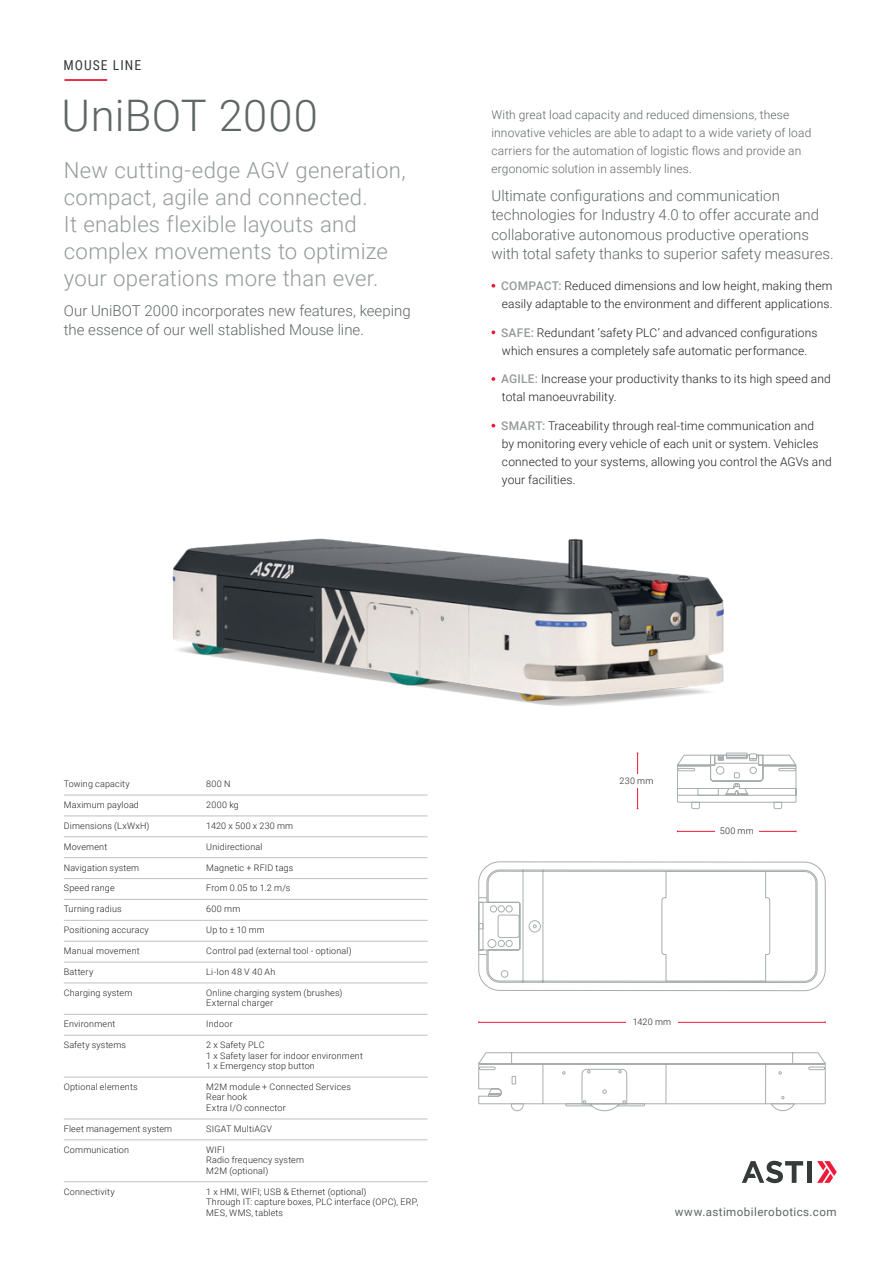
<style>
.page{position:relative;width:893px;height:1263px;background:#fff}
.page>*{position:absolute;margin:0;border:0;box-sizing:border-box;transform-origin:0 0}
.t1{font:300 43.5px "Roboto";letter-spacing:.01em;color:#5f6663}
.t2{font:300 22.2px/27px "Roboto";letter-spacing:.01em;color:#969b9a}
.t3{font:300 15px/19.5px "Roboto";color:#5f6663}
.t4{font:13.65px "Roboto Condensed";letter-spacing:.075em;color:#353b39}
.t5{font:300 12px/18px "Roboto";letter-spacing:.01em;color:#231f20}
.t6{font:300 12px/18px "Roboto";letter-spacing:.01em;color:#5f6663}
.t7{font:11.55px "Roboto";letter-spacing:.04em;color:#5f6663}
.t8{font:300 9px/10.5px "Roboto";letter-spacing:.02em;color:#231f20}
.s1{font-weight:500;color:#969b9a}
</style>
<div class="page">
<svg style="left:817px;top:1161px;width:20px;height:22px"></svg>
<div style="left:807px;top:1161px;width:5px;height:22px;background:#353b39"></div>
<svg style="left:742px;top:1161px;width:61px;height:22px"></svg>
<svg style="left:491px;top:284px;width:4px;height:4px"></svg>
<svg style="left:491px;top:330px;width:4px;height:4px"></svg>
<svg style="left:491px;top:377px;width:4px;height:4px"></svg>
<svg style="left:491px;top:424px;width:4px;height:3px"></svg>
<hr style="left:65px;top:79px;width:42px;height:2px;background:#ed1a3a">
<img style="left:172px;top:538px;width:552px;height:168px">
<hr style="left:479px;top:1022px;width:346px;height:1px;background:#ed1a3a">
<div style="left:626px;top:1013px;width:51px;height:17px;background:#fff"></div>
<hr style="left:677px;top:831px;width:119px;height:1px;background:#ed1a3a">
<div style="left:715px;top:823px;width:43px;height:14px;background:#fff"></div>
<hr style="left:637px;top:753px;width:1px;height:56px;background:#ed1a3a">
<div style="left:617px;top:774px;width:39px;height:14px;background:#fff"></div>
<div style="left:479px;top:862px;width:346px;height:129px;border:1px solid #a8aead;border-radius:21px"></div>
<svg style="left:478px;top:870px;width:339px;height:113px"></svg>
<svg style="left:677px;top:753px;width:120px;height:56px"></svg>
<svg style="left:478px;top:1052px;width:348px;height:59px"></svg>
<hr style="left:64px;top:795px;width:364px;height:1px;background:#bcc1c1">
<hr style="left:64px;top:816px;width:364px;height:1px;background:#bcc1c1">
<hr style="left:64px;top:836px;width:364px;height:1px;background:#bcc1c1">
<hr style="left:64px;top:857px;width:364px;height:1px;background:#bcc1c1">
<hr style="left:64px;top:878px;width:364px;height:1px;background:#bcc1c1">
<hr style="left:64px;top:899px;width:364px;height:1px;background:#bcc1c1">
<hr style="left:64px;top:920px;width:364px;height:1px;background:#bcc1c1">
<hr style="left:64px;top:941px;width:364px;height:1px;background:#bcc1c1">
<hr style="left:64px;top:962px;width:364px;height:1px;background:#bcc1c1">
<hr style="left:64px;top:983px;width:364px;height:1px;background:#bcc1c1">
<hr style="left:64px;top:1014px;width:364px;height:1px;background:#bcc1c1">
<hr style="left:64px;top:1035px;width:364px;height:1px;background:#bcc1c1">
<hr style="left:64px;top:1077px;width:364px;height:1px;background:#bcc1c1">
<hr style="left:64px;top:1119px;width:364px;height:1px;background:#bcc1c1">
<hr style="left:64px;top:1139px;width:364px;height:1px;background:#bcc1c1">
<hr style="left:64px;top:1181px;width:364px;height:1px;background:#bcc1c1">
<h3 class="t4" style="left:63px;top:55px;width:79px">MOUSE LINE</h3>
<h1 class="t1" style="left:62px;top:85px;width:258px">UniBOT 2000</h1>
<h2 class="t2" style="left:64px;top:155px;width:343px">New cutting-edge AGV generation, compact, agile and connected.<br>It enables flexible layouts and complex movements to optimize your operations more than ever.</h2>
<h3 class="t3" style="left:64px;top:300px;width:348px">Our UniBOT 2000 incorporates new features, keeping the essence of our well stablished Mouse line.</h3>
<h3 class="t6" style="left:491px;top:105px;width:321px">With great load capacity and reduced dimensions, these innovative vehicles are able to adapt to a wide variety of load carriers for the automation of logistic flows and provide an ergonomic solution in assembly lines.</h3>
<h3 class="t3" style="left:491px;top:185px;width:344px">Ultimate configurations and communication technologies for Industry 4.0 to offer accurate and collaborative autonomous productive operations with total safety thanks to superior safety measures.</h3>
<h3 class="t5" style="left:501px;top:276px;width:333px"><span class="s1">COMPACT:</span> Reduced dimensions and low height, making them easily adaptable to the environment and different applications.</h3>
<h3 class="t5" style="left:501px;top:323px;width:318px"><span class="s1">SAFE:</span> Redundant ‘safety PLC’ and advanced configurations which ensures a completely safe automatic performance.</h3>
<h3 class="t5" style="left:501px;top:369px;width:331px"><span class="s1">AGILE:</span> Increase your productivity thanks to its high speed and total manoeuvrability.</h3>
<h3 class="t5" style="left:501px;top:416px;width:332px"><span class="s1">SMART:</span> Traceability through real-time communication and<br>by monitoring every vehicle of each unit or system. Vehicles connected to your systems, allowing you control the AGVs and your facilities.</h3>
<p class="t8" style="left:64px;top:778px;width:68px">Towing capacity</p>
<p class="t8" style="left:206px;top:778px;width:26px">800 N</p>
<p class="t8" style="left:620px;top:775px;width:35px">230 mm</p>
<p class="t8" style="left:64px;top:799px;width:77px">Maximum payload</p>
<p class="t8" style="left:206px;top:799px;width:34px">2000 kg</p>
<p class="t8" style="left:64px;top:820px;width:87px">Dimensions (LxWxH)</p>
<p class="t8" style="left:206px;top:820px;width:88px">1420 x 500 x 230 mm</p>
<p class="t8" style="left:64px;top:841px;width:45px">Movement</p>
<p class="t8" style="left:206px;top:841px;width:58px">Unidirectional</p>
<p class="t8" style="left:64px;top:862px;width:77px">Navigation system</p>
<p class="t8" style="left:206px;top:862px;width:89px">Magnetic + RFID tags</p>
<p class="t8" style="left:64px;top:882px;width:53px">Speed range</p>
<p class="t8" style="left:206px;top:882px;width:86px">From 0.05 to 1.2 m/s</p>
<p class="t8" style="left:64px;top:903px;width:59px">Turning radius</p>
<p class="t8" style="left:206px;top:903px;width:36px">600 mm</p>
<p class="t8" style="left:64px;top:924px;width:87px">Positioning accuracy</p>
<p class="t8" style="left:206px;top:924px;width:60px">Up to ± 10 mm</p>
<p class="t8" style="left:64px;top:945px;width:78px">Manual movement</p>
<p class="t8" style="left:206px;top:945px;width:147px">Control pad (external tool - optional)</p>
<p class="t8" style="left:64px;top:966px;width:31px">Battery</p>
<p class="t8" style="left:206px;top:966px;width:71px">Li-Ion 48 V 40 Ah</p>
<p class="t8" style="left:64px;top:987px;width:70px">Charging system</p>
<p class="t8" style="left:206px;top:987px;width:138px">Online charging system (brushes)<br>External charger</p>
<p class="t8" style="left:64px;top:1018px;width:53px">Environment</p>
<p class="t8" style="left:206px;top:1018px;width:28px">Indoor</p>
<p class="t8" style="left:64px;top:1039px;width:64px">Safety systems</p>
<p class="t8" style="left:206px;top:1039px;width:158px">2 x Safety PLC<br>1 x Safety laser for indoor environment<br>1 x Emergency stop button</p>
<p class="t8" style="left:64px;top:1081px;width:75px">Optional elements</p>
<p class="t8" style="left:206px;top:1081px;width:146px">M2M module + Connected Services<br>Rear hook<br>Extra I/O connector</p>
<p class="t8" style="left:64px;top:1123px;width:110px">Fleet management system</p>
<p class="t8" style="left:206px;top:1123px;width:67px">SIGAT MultiAGV</p>
<p class="t8" style="left:64px;top:1144px;width:67px">Communication</p>
<p class="t8" style="left:206px;top:1144px;width:99px">WIFI<br>Radio frequency system<br>M2M (optional)</p>
<p class="t8" style="left:64px;top:1186px;width:52px">Connectivity</p>
<p class="t8" style="left:206px;top:1186px;width:214px">1 x HMI, WIFI; USB &amp; Ethernet (optional)<br>Through IT: capture boxes, PLC interface (OPC), ERP,<br>MES, WMS, tablets</p>
<p class="t8" style="left:720px;top:825px;width:36px">500 mm</p>
<p class="t8" style="left:633px;top:1016px;width:40px">1420 mm</p>
<p class="t7" style="left:675px;top:1203px;width:163px">www.astimobilerobotics.com</p>
</div>
